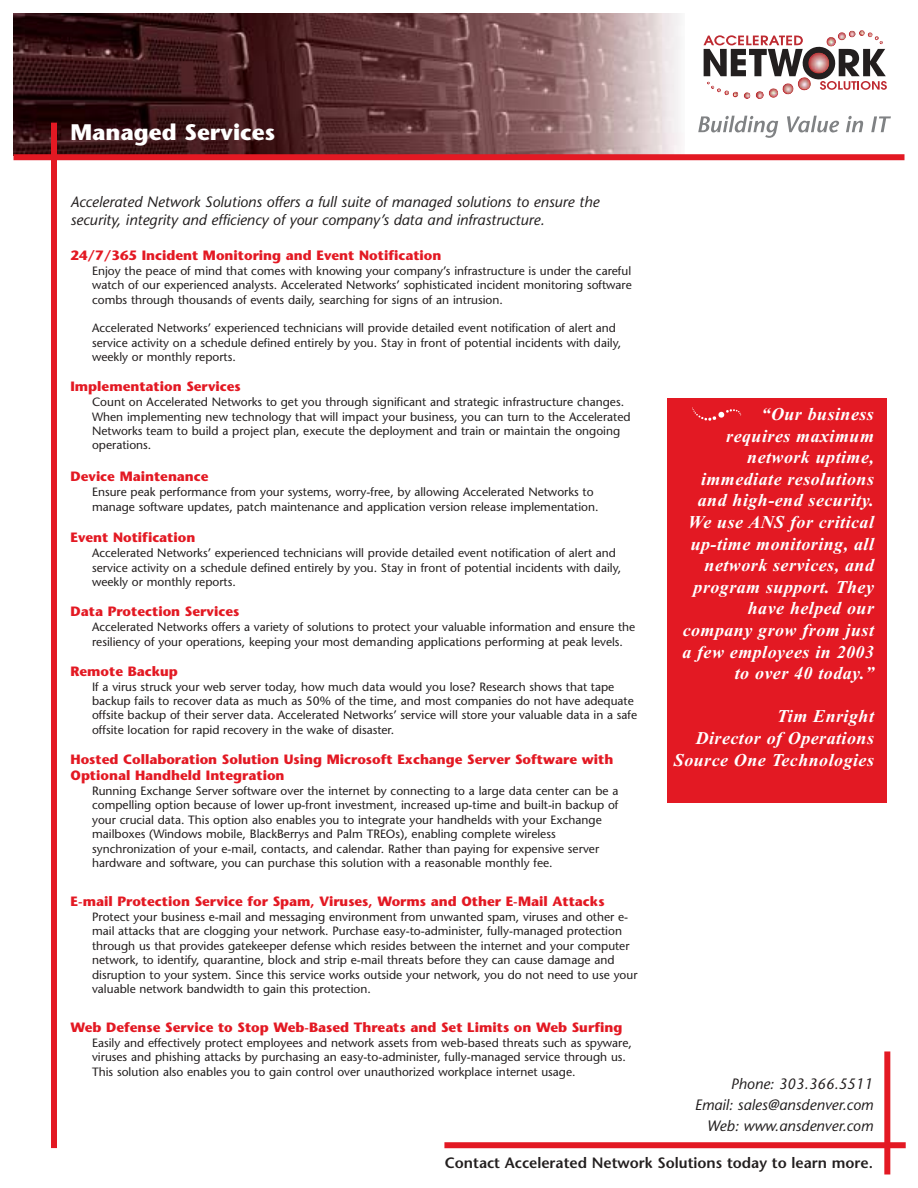
<style>
.page{position:relative;width:918px;height:1188px;background:#fff}
.page>*{position:absolute;margin:0;border:0;box-sizing:border-box;transform-origin:0 0}
.t1{font:700 22.5px "Stone Sans";color:#fff}
.t2{font:italic 700 18px/21.6px "Times New Roman";letter-spacing:.025em;color:#fff;text-align:right}
.t3{font:italic 15px/21px "Stone Sans";color:#231f1f;text-align:right}
.t4{font:600 15px "Stone Sans";color:#231f1f}
.t5{font:700 13.5px/16.2px "Stone Sans";color:#e31923}
.t6{font:12px/14.4px "Stone Sans";color:#231f1f}
</style>
<div class="page">
<div style="left:667px;top:398px;width:219px;height:405px;background:#e31923"></div>
<img style="left:14px;top:14px;width:667px;height:140px">
<svg style="left:703px;top:30px;width:184px;height:69px"></svg>
<svg style="left:698px;top:116px;width:80px;height:22px"></svg>
<svg style="left:787px;top:116px;width:52px;height:16px"></svg>
<svg style="left:846px;top:116px;width:17px;height:16px"></svg>
<svg style="left:871px;top:116px;width:20px;height:16px"></svg>
<div style="left:444px;top:1142px;width:462px;height:6px;background:#e31923"></div>
<div style="left:884px;top:1051px;width:6px;height:123px;background:#e31923"></div>
<svg style="left:692px;top:408px;width:49px;height:13px"></svg>
<div style="left:51px;top:123px;width:6px;height:1025px;background:#e31923"></div>
<div style="left:14px;top:154px;width:890px;height:6px;background:#e31923"></div>
<h1 class="t1" style="left:70px;top:124px;width:206px">Managed Services</h1>
<p class="t3" style="left:70px;top:195px;width:530px;line-height:18px;text-align:left">Accelerated Network Solutions offers a full suite of managed solutions to ensure the security, integrity and efficiency of your company’s data and infrastructure.</p>
<p class="t5" style="left:70px;top:248px;width:372px">24/7/365 Incident Monitoring and Event Notification</p>
<p class="t6" style="left:92px;top:265px;width:541px;text-align:justify">Enjoy the peace of mind that comes with knowing your company’s infrastructure is under the careful watch of our experienced analysts. Accelerated Networks’ sophisticated incident monitoring software combs through thousands of events daily, searching for signs of an intrusion.</p>
<p class="t6" style="left:92px;top:322px;width:531px">Accelerated Networks’ experienced technicians will provide detailed event notification of alert and service activity on a schedule defined entirely by you. Stay in front of potential incidents with daily, weekly or monthly reports.</p>
<p class="t5" style="left:70px;top:380px;width:172px">Implementation Services</p>
<p class="t6" style="left:92px;top:396px;width:540px">Count on Accelerated Networks to get you through significant and strategic infrastructure changes.<br>When implementing new technology that will impact your business, you can turn to the Accelerated Networks team to build a project plan, execute the deployment and train or maintain the ongoing operations.</p>
<p class="t5" style="left:70px;top:470px;width:140px">Device Maintenance</p>
<p class="t6" style="left:92px;top:486px;width:508px">Ensure peak performance from your systems, worry-free, by allowing Accelerated Networks to manage software updates, patch maintenance and application version release implementation.</p>
<p class="t5" style="left:70px;top:531px;width:126px">Event Notification</p>
<p class="t6" style="left:92px;top:547px;width:531px">Accelerated Networks’ experienced technicians will provide detailed event notification of alert and service activity on a schedule defined entirely by you. Stay in front of potential incidents with daily, weekly or monthly reports.</p>
<p class="t5" style="left:70px;top:605px;width:170px">Data Protection Services</p>
<p class="t6" style="left:92px;top:621px;width:545px">Accelerated Networks offers a variety of solutions to protect your valuable information and ensure the resiliency of your operations, keeping your most demanding applications performing at peak levels.</p>
<p class="t5" style="left:70px;top:664px;width:109px">Remote Backup</p>
<p class="t6" style="left:92px;top:681px;width:547px">If a virus struck your web server today, how much data would you lose? Research shows that tape backup fails to recover data as much as 50% of the time, and most companies do not have adequate offsite backup of their server data. Accelerated Networks’ service will store your valuable data in a safe offsite location for rapid recovery in the wake of disaster.</p>
<p class="t5" style="left:70px;top:752px;width:544px">Hosted Collaboration Solution Using Microsoft Exchange Server Software with<br>Optional Handheld Integration</p>
<p class="t6" style="left:92px;top:785px;width:528px">Running Exchange Server software over the internet by connecting to a large data center can be a compelling option because of lower up-front investment, increased up-time and built-in backup of your crucial data. This option also enables you to integrate your handhelds with your Exchange mailboxes (Windows mobile, BlackBerrys and Palm TREOs), enabling complete wireless synchronization of your e-mail, contacts, and calendar. Rather than paying for expensive server hardware and software, you can purchase this solution with a reasonable monthly fee.</p>
<p class="t5" style="left:70px;top:895px;width:536px">E-mail Protection Service for Spam, Viruses, Worms and Other E-Mail Attacks</p>
<p class="t6" style="left:92px;top:911px;width:547px">Protect your business e-mail and messaging environment from unwanted spam, viruses and other e&shy;mail attacks that are clogging your network. Purchase easy-to-administer, fully-managed protection through us that provides gatekeeper defense which resides between the internet and your computer network, to identify, quarantine, block and strip e-mail threats before they can cause damage and disruption to your system. Since this service works outside your network, you do not need to use your valuable network bandwidth to gain this protection.</p>
<p class="t5" style="left:70px;top:1021px;width:553px">Web Defense Service to Stop Web-Based Threats and Set Limits on Web Surfing</p>
<p class="t6" style="left:92px;top:1037px;width:541px">Easily and effectively protect employees and network assets from web-based threats such as spyware, viruses and phishing attacks by purchasing an easy-to-administer, fully-managed service through us.<br>This solution also enables you to gain control over unauthorized workplace internet usage.</p>
<p class="t2" style="left:682px;top:405px;width:193px">“Our business<br>requires maximum network uptime, immediate resolutions and high-end security.<br>We use ANS for critical up-time monitoring, all network services, and program support. They have helped our company grow from just a few employees in 2003 to over 40 today.”</p>
<h2 class="t2" style="left:674px;top:707px;width:202px">Tim Enright<br>Director of Operations<br>Source One Technologies</h2>
<p class="t3" style="left:695px;top:1075px;width:180px">Phone: 303.366.5511<br>Email: sales@ansdenver.com<br>Web: www.ansdenver.com</p>
<p class="t4" style="left:445px;top:1156px;width:430px">Contact Accelerated Network Solutions today to learn more.</p>
</div>
